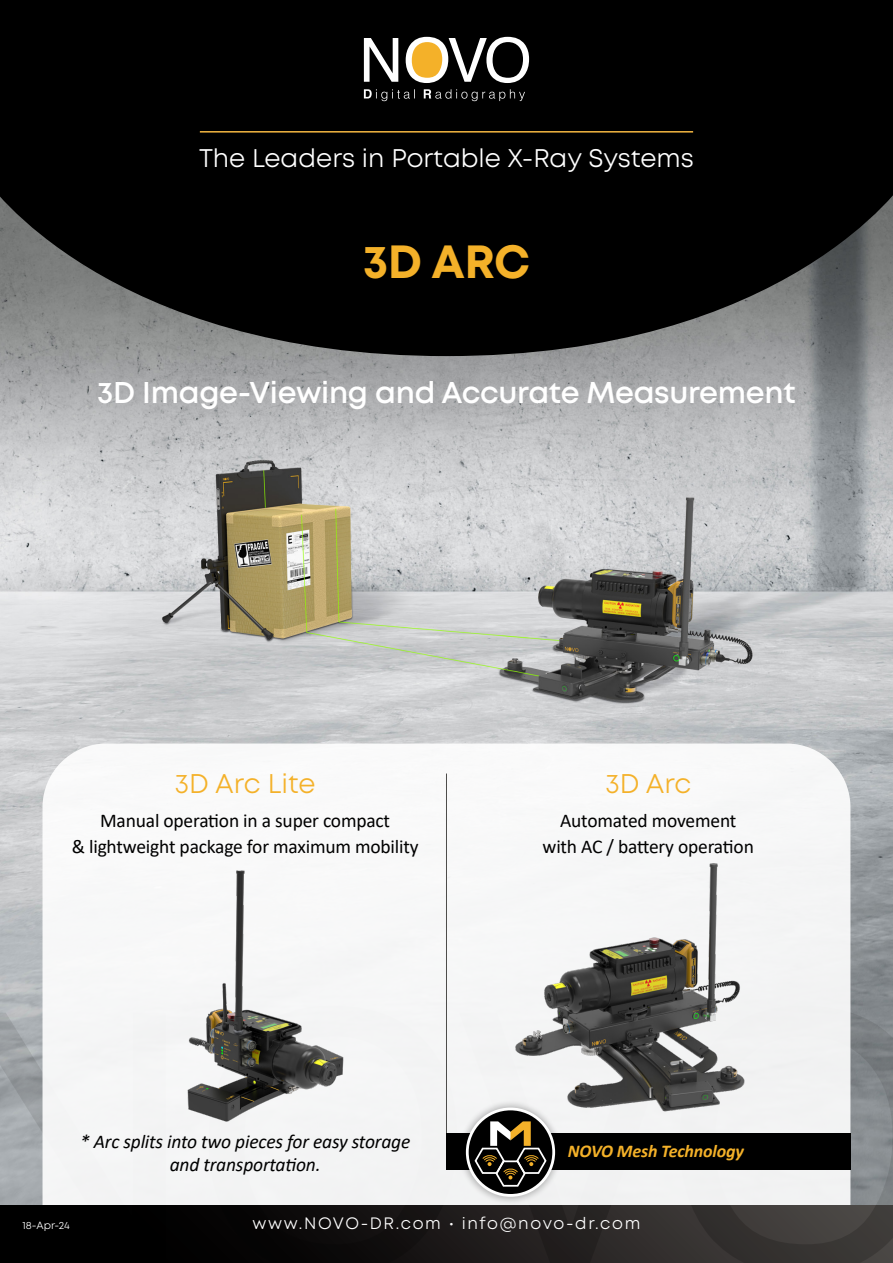
<style>
.page{position:relative;width:893px;height:1263px;background:#fff}
.page>*{position:absolute;margin:0;border:0;box-sizing:border-box;transform-origin:0 0}
.t1{font:700 46.5px "Mont";color:#f4b129}
.t2{font:600 30px "Mont";letter-spacing:-.01em;color:#fff}
.t3{font:27px "Mont";color:#f4b129}
.t4{font:25.5px "Mont";color:#fff}
.t5{font:19.5px/25.5px "Calibri";letter-spacing:-.01em;color:#000;text-align:center}
.t6{font:italic 19.5px/22.5px "Calibri";letter-spacing:-.01em;color:#000;text-align:center}
.t7{font:italic 700 18px "Calibri";letter-spacing:-.01em;color:#f4b129}
.t8{font:16.5px "Mont";letter-spacing:.1em;color:#fff}
.t9{font:10.5px "Mont";color:#fff}
</style>
<div class="page">
<img style="left:0;top:356px;width:893px;height:650px">
<svg style="left:0;top:1006px;width:893px;height:199px;background:#94999c"></svg>
<svg style="left:0;top:0;width:893px;height:356px;background:#111"></svg>
<svg style="left:364px;top:37px;width:165px;height:46px"></svg>
<svg style="left:364px;top:89px;width:161px;height:12px;background:#262626"></svg>
<hr style="left:200px;top:131px;width:493px;height:2px;background:#f5b741">
<div style="left:43px;top:743px;width:807px;height:462px;background:#f6f7f7"></div>
<svg style="left:0;top:1205px;width:893px;height:58px;background:#1c1a19"></svg>
<img style="left:499px;top:860px;width:263px;height:258px">
<img style="left:171px;top:860px;width:179px;height:268px">
<hr style="left:446px;top:773px;width:1px;height:396px;background:#4e4d4b">
<div style="left:446px;top:1134px;width:404px;height:36px;background:#000"></div>
<div style="left:458px;top:1099px;width:105px;height:106px;background:#000;opacity:.25"></div>
<svg style="left:467px;top:1109px;width:87px;height:86px"></svg>
<div style="left:466px;top:1107px;width:89px;height:90px;border:3px solid #fff;border-radius:50%"></div>
<svg style="left:474px;top:1121px;width:74px;height:67px"></svg>
<h3 class="t4" style="left:199px;top:142px;width:496px">The Leaders in Portable X-Ray Systems</h3>
<h1 class="t1" style="left:363px;top:232px;width:169px">3D ARC</h1>
<h2 class="t2" style="left:97px;top:373px;width:700px">3D Image-Viewing and Accurate Measurement</h2>
<h3 class="t3" style="left:175px;top:766px;width:142px">3D Arc Lite</h3>
<p class="t5" style="left:72px;top:807px;width:348px">Manual operation in a super compact<br>&amp; lightweight package for maximum mobility</p>
<p class="t6" style="left:80px;top:1129px;width:332px">* Arc splits into two pieces for easy storage and transportation.</p>
<h3 class="t3" style="left:605px;top:766px;width:87px">3D Arc</h3>
<p class="t5" style="left:543px;top:807px;width:213px">Automated movement with AC / battery operation</p>
<p class="t7" style="left:568px;top:1138px;width:177px">NOVO Mesh Technology</p>
<p class="t9" style="left:22px;top:1218px;width:49px">18-Apr-24</p>
<p class="t8" style="left:253px;top:1212px;width:389px">www.NOVO-DR.com • info@novo-dr.com</p>
</div>
